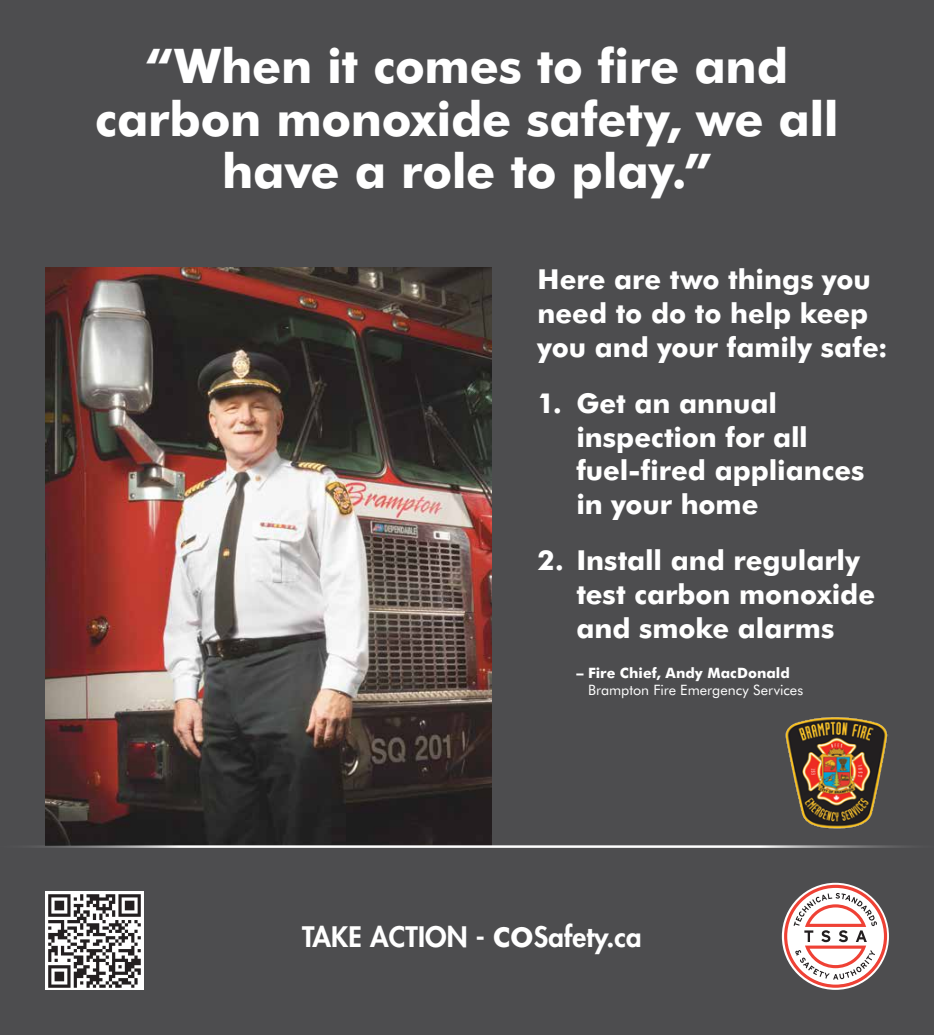
<style>
.page{position:relative;width:934px;height:1035px;background:#4d4d4f}
.page>*{position:absolute;margin:0;border:0;box-sizing:border-box;transform-origin:0 0}
.t1{font:700 47.88px/52.4px "Futura BT";letter-spacing:-.005em;color:#fff;text-align:center}
.t2{font:700 27.5px/33.8px "Futura BT";letter-spacing:-.005em;color:#fff}
.t3{font:800 27.5px "Futura";letter-spacing:.005em;color:#fff}
.t4{font:14.38px "Futura BT";color:#fff}
.t5{font:700 14.38px "Futura BT";letter-spacing:.005em;color:#fff}
.s1{font-family:"Futura BT";font-weight:700}
</style>
<div class="page">
<img style="left:45px;top:267px;width:446px;height:578px">
<svg style="left:782px;top:883px;width:107px;height:107px"></svg>
<img style="left:45px;top:891px;width:99px;height:99px">
<hr style="left:0;top:845px;width:934px;height:3px;background:#fff">
<img style="left:785px;top:717px;width:103px;height:112px">
<h1 class="t1" style="left:95px;top:40px;width:745px">“When it comes to fire and carbon monoxide safety, we all have a role to play.”</h1>
<p class="t2" style="left:537px;top:262px;width:352px">Here are two things you need to do to help keep you and your family safe:</p>
<p class="t2" style="left:576px;top:386px;width:290px;text-indent:-39px">1. Get an annual inspection for all fuel-fired appliances in your home</p>
<p class="t2" style="left:576px;top:544px;width:300px;text-indent:-39px">2. Install and regularly test carbon monoxide and smoke alarms</p>
<p class="t5" style="left:576px;top:664px;width:215px">– Fire Chief, Andy MacDonald</p>
<p class="t4" style="left:588px;top:681px;width:217px">Brampton Fire Emergency Services</p>
<p class="t3" style="left:302px;top:919px;width:341px">TAKE ACTION - <span class="s1">CO</span>Safety.ca</p>
</div>
